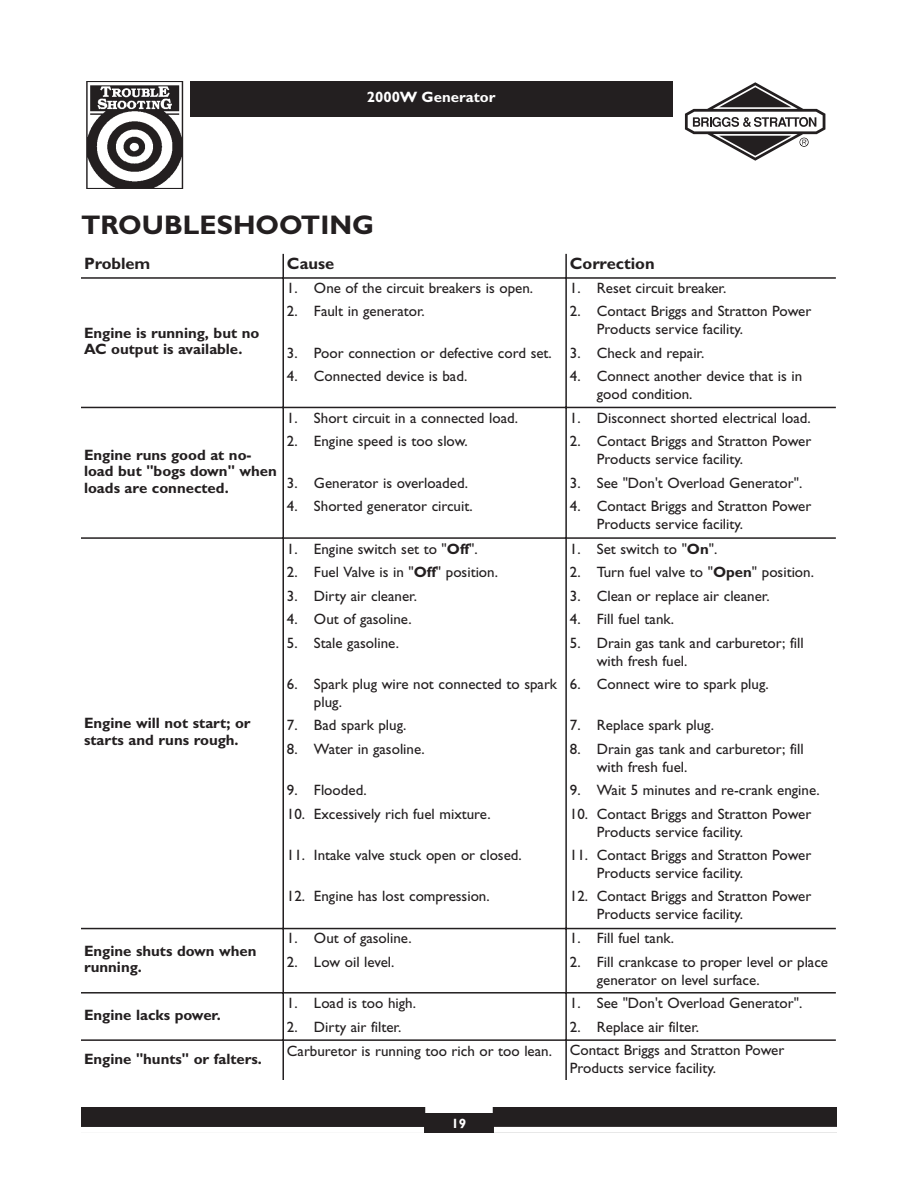
<style>
.page{position:relative;width:918px;height:1188px;background:#fff}
.page>*{position:absolute;margin:0;border:0;box-sizing:border-box;transform-origin:0 0}
.t1{font:700 27px "Gill Sans";color:#231f20}
.t2{font:700 16.5px "Gill Sans";color:#231f20}
.t3{font:15px/18px "Gill Sans";color:#231f20}
.t4{font:700 15px/16.5px "Gill Sans";color:#231f20}
.t5{font:700 15px "Gill Sans";color:#fff}
.t6{font:700 13.5px "Gill Sans";color:#fff}
.s1{font-weight:700}
</style>
<div class="page">
<div style="left:191px;top:81px;width:482px;height:36px;background:#231f20"></div>
<svg style="left:685px;top:82px;width:140px;height:79px"></svg>
<img style="left:86px;top:81px;width:98px;height:108px">
<div style="left:81px;top:1107px;width:756px;height:26px;background:#231f20"></div>
<div style="left:425px;top:1107px;width:68px;height:6px;background:#fff"></div>
<div style="left:494px;top:1127px;width:343px;height:6px;background:#fff"></div>
<div style="left:81px;top:1127px;width:343px;height:6px;background:#fff"></div>
<hr style="left:282px;top:254px;width:2px;height:826px;background:#231f20">
<hr style="left:565px;top:254px;width:2px;height:826px;background:#231f20">
<hr style="left:81px;top:277px;width:755px;height:2px;background:#231f20">
<hr style="left:81px;top:407px;width:755px;height:1px;background:#231f20">
<hr style="left:81px;top:537px;width:755px;height:2px;background:#231f20">
<hr style="left:81px;top:928px;width:755px;height:1px;background:#231f20">
<hr style="left:81px;top:992px;width:755px;height:2px;background:#231f20">
<hr style="left:81px;top:1039px;width:755px;height:2px;background:#231f20">
<p class="t5" style="left:367px;top:92px;width:130px">2000W Generator</p>
<h1 class="t1" style="left:81px;top:216px;width:295px">TROUBLESHOOTING</h1>
<p class="t2" style="left:84px;top:258px;width:68px">Problem</p>
<p class="t2" style="left:287px;top:258px;width:49px">Cause</p>
<p class="t2" style="left:570px;top:258px;width:86px">Correction</p>
<p class="t4" style="left:84px;top:326px;width:177px">Engine is running, but no<br>AC output is available.</p>
<p class="t3" style="left:287px;top:281px;width:248px">1. One of the circuit breakers is open.</p>
<p class="t3" style="left:287px;top:304px;width:139px">2. Fault in generator.</p>
<p class="t3" style="left:287px;top:345px;width:266px">3. Poor connection or defective cord set.</p>
<p class="t3" style="left:287px;top:369px;width:182px">4. Connected device is bad.</p>
<p class="t4" style="left:84px;top:448px;width:194px">Engine runs good at no&shy;load but "bogs down" when loads are connected.</p>
<p class="t3" style="left:287px;top:411px;width:233px">1. Short circuit in a connected load.</p>
<p class="t3" style="left:287px;top:434px;width:182px">2. Engine speed is too slow.</p>
<p class="t3" style="left:287px;top:475px;width:182px">3. Generator is overloaded.</p>
<p class="t3" style="left:287px;top:499px;width:187px">4. Shorted generator circuit.</p>
<p class="t4" style="left:84px;top:717px;width:168px">Engine will not start; or starts and runs rough.</p>
<p class="t4" style="left:84px;top:944px;width:174px">Engine shuts down when running.</p>
<p class="t4" style="left:84px;top:1008px;width:138px">Engine lacks power.</p>
<p class="t3" style="left:287px;top:542px;width:192px">1. Engine switch set to "<span class="s1">Off</span>".</p>
<p class="t3" style="left:287px;top:565px;width:213px">2. Fuel Valve is in "<span class="s1">Off</span>" position.</p>
<p class="t3" style="left:287px;top:588px;width:131px">3. Dirty air cleaner.</p>
<p class="t3" style="left:287px;top:612px;width:126px">4. Out of gasoline.</p>
<p class="t3" style="left:287px;top:635px;width:113px">5. Stale gasoline.</p>
<p class="t3" style="left:314px;top:677px;width:245px;text-indent:-27px">6. Spark plug wire not connected to spark plug.</p>
<p class="t3" style="left:287px;top:718px;width:121px">7. Bad spark plug.</p>
<p class="t3" style="left:287px;top:741px;width:139px">8. Water in gasoline.</p>
<p class="t3" style="left:287px;top:783px;width:81px">9. Flooded.</p>
<p class="t3" style="left:287px;top:806px;width:205px">10. Excessively rich fuel mixture.</p>
<p class="t3" style="left:287px;top:848px;width:236px">11. Intake valve stuck open or closed.</p>
<p class="t3" style="left:287px;top:889px;width:204px">12. Engine has lost compression.</p>
<p class="t3" style="left:287px;top:931px;width:126px">1. Out of gasoline.</p>
<p class="t3" style="left:287px;top:954px;width:109px">2. Low oil level.</p>
<p class="t3" style="left:287px;top:996px;width:130px">1. Load is too high.</p>
<p class="t3" style="left:287px;top:1019px;width:116px">2. Dirty air filter.</p>
<p class="t3" style="left:570px;top:281px;width:158px">1. Reset circuit breaker.</p>
<p class="t3" style="left:597px;top:304px;width:216px;text-indent:-27px">2. Contact Briggs and Stratton Power<br>Products service facility.</p>
<p class="t3" style="left:570px;top:345px;width:136px">3. Check and repair.</p>
<p class="t3" style="left:597px;top:369px;width:207px;text-indent:-27px">4. Connect another device that is in good condition.</p>
<p class="t3" style="left:570px;top:411px;width:242px">1. Disconnect shorted electrical load.</p>
<p class="t3" style="left:597px;top:434px;width:216px;text-indent:-27px">2. Contact Briggs and Stratton Power<br>Products service facility.</p>
<p class="t3" style="left:570px;top:475px;width:234px">3. See "Don't Overload Generator".</p>
<p class="t3" style="left:597px;top:499px;width:216px;text-indent:-27px">4. Contact Briggs and Stratton Power<br>Products service facility.</p>
<p class="t3" style="left:570px;top:542px;width:149px">1. Set switch to "<span class="s1">On</span>".</p>
<p class="t3" style="left:570px;top:565px;width:246px">2. Turn fuel valve to "<span class="s1">Open</span>" position.</p>
<p class="t3" style="left:570px;top:588px;width:201px">3. Clean or replace air cleaner.</p>
<p class="t3" style="left:570px;top:612px;width:106px">4. Fill fuel tank.</p>
<p class="t3" style="left:597px;top:635px;width:208px;text-indent:-27px">5. Drain gas tank and carburetor; fill with fresh fuel.</p>
<p class="t3" style="left:570px;top:677px;width:200px">6. Connect wire to spark plug.</p>
<p class="t3" style="left:570px;top:718px;width:146px">7. Replace spark plug.</p>
<p class="t3" style="left:597px;top:741px;width:208px;text-indent:-27px">8. Drain gas tank and carburetor; fill with fresh fuel.</p>
<p class="t3" style="left:570px;top:783px;width:251px">9. Wait 5 minutes and re-crank engine.</p>
<p class="t3" style="left:597px;top:806px;width:216px;text-indent:-27px">10. Contact Briggs and Stratton Power<br>Products service facility.</p>
<p class="t3" style="left:597px;top:848px;width:216px;text-indent:-27px">11. Contact Briggs and Stratton Power<br>Products service facility.</p>
<p class="t3" style="left:597px;top:889px;width:216px;text-indent:-27px">12. Contact Briggs and Stratton Power<br>Products service facility.</p>
<p class="t3" style="left:570px;top:931px;width:106px">1. Fill fuel tank.</p>
<p class="t3" style="left:597px;top:954px;width:233px;text-indent:-27px">2. Fill crankcase to proper level or place generator on level surface.</p>
<p class="t3" style="left:570px;top:996px;width:234px">1. See "Don't Overload Generator".</p>
<p class="t3" style="left:570px;top:1019px;width:131px">2. Replace air filter.</p>
<p class="t4" style="left:84px;top:1052px;width:180px">Engine "hunts" or falters.</p>
<p class="t3" style="left:570px;top:1044px;width:216px;line-height:17.2px;text-indent:-283px">Carburetor is running too rich or too lean. Contact Briggs and Stratton Power<br>Products service facility.</p>
<p class="t6" style="left:452px;top:1119px;width:16px">19</p>
</div>
